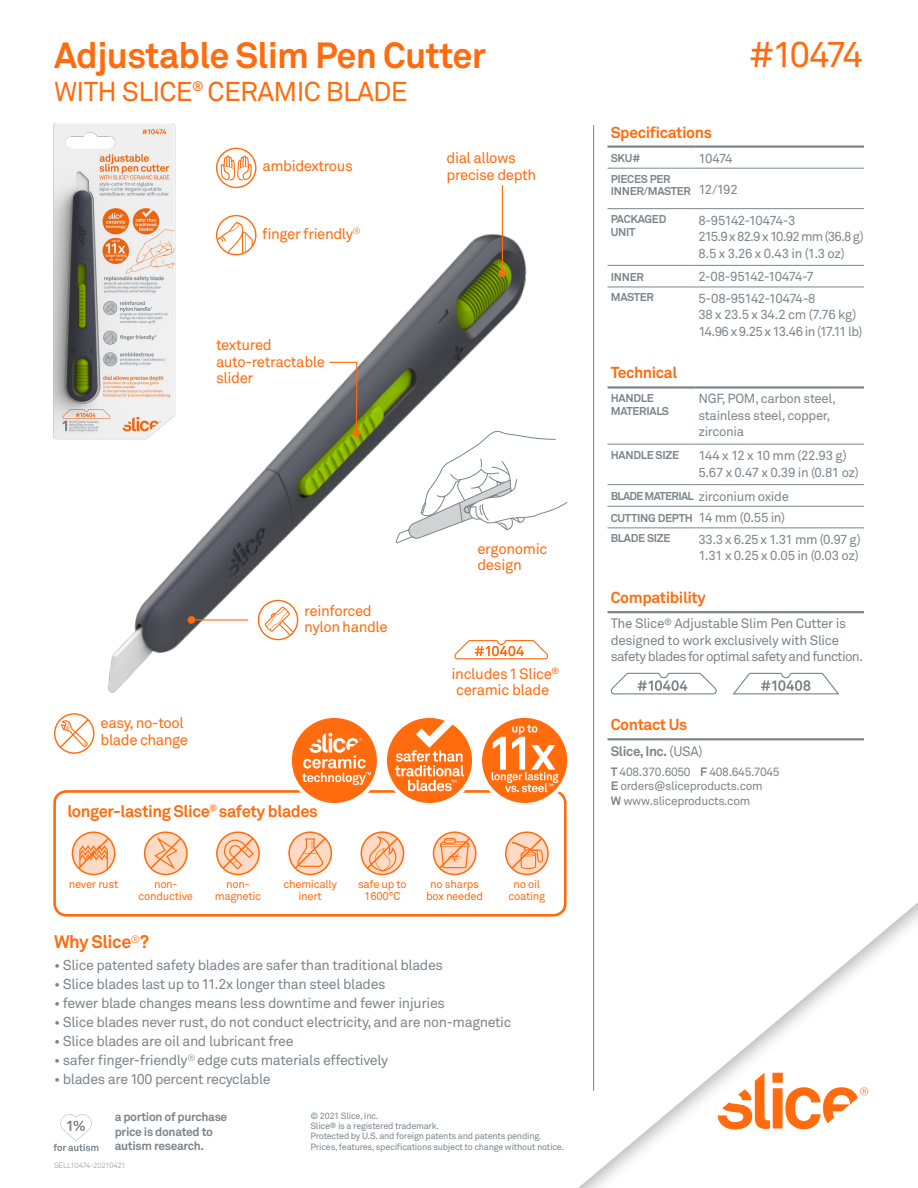
<style>
.page{position:relative;width:918px;height:1188px;background:#fff}
.page>*{position:absolute;margin:0;border:0;box-sizing:border-box;transform-origin:0 0}
.t1{font:700 36px "Akkurat";letter-spacing:-.02em;color:#ff6b0d}
.t2{font:36px "Akkurat";letter-spacing:-.085em;color:#ff6b0d}
.t3{font:27px "Akkurat";letter-spacing:-.025em;color:#ff6b0d}
.t4{font:700 18px "Akkurat";letter-spacing:-.025em;color:#ff6b0d}
.t5{font:700 16.5px "Akkurat";letter-spacing:-.025em;color:#ff6b0d}
.t6{font:700 15.75px "Akkurat";letter-spacing:-.025em;color:#ff6b0d}
.t7{font:15px/16.5px "Akkurat";letter-spacing:-.03em;color:#ff6b0d}
.t8{font:14.25px "Akkurat";letter-spacing:-.025em;color:#7c858c}
.t9{font:13.5px/16.5px "Akkurat";letter-spacing:-.03em;color:#7c858c}
.t10{font:700 13.5px "Akkurat";letter-spacing:-.025em;color:#7c858c}
.t11{font:13.2px/16.5px "Akkurat";letter-spacing:-.025em;color:#7c858c}
.t12{font:13.2px "Akkurat";letter-spacing:-.06em;color:#7c858c}
.t13{font:12px "Akkurat";letter-spacing:-.025em;color:#7c858c}
.t14{font:700 12px/14.2px "Akkurat";letter-spacing:-.025em;color:#7c858c}
.t15{font:700 11.25px/12.8px "Akkurat";letter-spacing:-.025em;color:#7c858c}
.t16{font:11.25px/12px "Akkurat";letter-spacing:-.025em;color:#ff6b0d;text-align:center}
.t17{font:700 11.25px "Akkurat";letter-spacing:-.06em;color:#7c858c}
.t18{font:9px/10.4px "Akkurat";letter-spacing:-.025em;color:#7c858c}
.t19{font:300 7.5px "Akkurat";letter-spacing:-.035em;color:#7c858c}
.s1{font-weight:400}
.s2{font-weight:700}
</style>
<div class="page">
<img style="left:108px;top:224px;width:419px;height:469px">
<img style="left:53px;top:123px;width:125px;height:319px">
<hr style="left:608px;top:145px;width:87px;height:3px;background:#7c858c">
<hr style="left:695px;top:145px;width:169px;height:3px;background:#7c858c">
<hr style="left:608px;top:168px;width:87px;height:1px;background:#7c858c">
<hr style="left:695px;top:168px;width:169px;height:1px;background:#7c858c">
<hr style="left:608px;top:208px;width:87px;height:1px;background:#7c858c">
<hr style="left:695px;top:208px;width:169px;height:1px;background:#7c858c">
<hr style="left:608px;top:265px;width:87px;height:1px;background:#7c858c">
<hr style="left:695px;top:265px;width:169px;height:1px;background:#7c858c">
<hr style="left:608px;top:287px;width:87px;height:1px;background:#7c858c">
<hr style="left:695px;top:287px;width:169px;height:1px;background:#7c858c">
<hr style="left:608px;top:386px;width:87px;height:3px;background:#7c858c">
<hr style="left:695px;top:386px;width:169px;height:3px;background:#7c858c">
<hr style="left:608px;top:444px;width:87px;height:1px;background:#7c858c">
<hr style="left:695px;top:444px;width:169px;height:1px;background:#7c858c">
<hr style="left:608px;top:484px;width:87px;height:1px;background:#7c858c">
<hr style="left:695px;top:484px;width:169px;height:1px;background:#7c858c">
<hr style="left:608px;top:506px;width:87px;height:1px;background:#7c858c">
<hr style="left:695px;top:506px;width:169px;height:1px;background:#7c858c">
<hr style="left:608px;top:527px;width:87px;height:1px;background:#7c858c">
<hr style="left:695px;top:527px;width:169px;height:1px;background:#7c858c">
<hr style="left:608px;top:611px;width:256px;height:2px;background:#7c858c">
<svg style="left:611px;top:672px;width:228px;height:23px"></svg>
<hr style="left:608px;top:738px;width:256px;height:2px;background:#7c858c">
<hr style="left:593px;top:125px;width:1px;height:966px;background:#7c858c">
<svg style="left:53px;top:1114px;width:45px;height:37px"></svg>
<div style="left:465px;top:831px;width:453px;height:357px;background:#fff"></div>
<svg style="left:718px;top:1073px;width:150px;height:57px"></svg>
<svg style="left:216px;top:215px;width:40px;height:40px"></svg>
<svg style="left:256px;top:600px;width:44px;height:40px"></svg>
<svg style="left:54px;top:713px;width:40px;height:41px"></svg>
<svg style="left:216px;top:148px;width:40px;height:40px"></svg>
<svg style="left:454px;top:639px;width:95px;height:21px"></svg>
<hr style="left:502px;top:185px;width:1px;height:88px;background:#ff6b0d">
<div style="left:499px;top:269px;width:7px;height:8px;background:#ff6b0d;border-radius:50%"></div>
<svg style="left:328px;top:361px;width:30px;height:73px"></svg>
<div style="left:353px;top:429px;width:7px;height:8px;background:#ff6b0d;border-radius:50%"></div>
<hr style="left:191px;top:619px;width:57px;height:2px;background:#ff6b0d">
<div style="left:188px;top:616px;width:7px;height:8px;background:#ff6b0d;border-radius:50%"></div>
<div style="left:53px;top:790px;width:514px;height:127px;border:3px solid #ff6b0d;border-radius:12px"></div>
<svg style="left:288px;top:831px;width:44px;height:44px"></svg>
<svg style="left:72px;top:831px;width:43px;height:44px"></svg>
<div style="left:383px;top:714px;width:93px;height:93px;border:4px solid #fff;border-radius:50%"></div>
<svg style="left:387px;top:718px;width:85px;height:85px"></svg>
<svg style="left:288px;top:714px;width:93px;height:93px;fill:#ff6b0d"></svg>
<svg style="left:302px;top:733px;width:69px;height:52px;background:#ff914c"></svg>
<svg style="left:478px;top:714px;width:93px;height:93px;fill:#ff6c0e"></svg>
<svg style="left:492px;top:725px;width:66px;height:67px"></svg>
<svg style="left:144px;top:831px;width:44px;height:44px"></svg>
<svg style="left:216px;top:831px;width:44px;height:44px"></svg>
<svg style="left:361px;top:831px;width:43px;height:44px"></svg>
<svg style="left:505px;top:831px;width:44px;height:44px"></svg>
<svg style="left:433px;top:831px;width:44px;height:44px"></svg>
<svg style="left:395px;top:429px;width:173px;height:115px"></svg>
<p class="t1" style="left:54px;top:32px;width:434px">Adjustable Slim Pen Cutter</p>
<p class="t3" style="left:54px;top:74px;width:355px">WITH SLICE<sup>®</sup> CERAMIC BLADE</p>
<p class="t7" style="left:263px;top:157px;width:92px">ambidextrous</p>
<p class="t7" style="left:447px;top:149px;width:91px;line-height:17.2px">dial allows precise depth</p>
<p class="t7" style="left:262px;top:225px;width:100px">finger friendly<sup>®</sup></p>
<p class="t7" style="left:216px;top:336px;width:111px">textured auto-retractable slider</p>
<p class="t7" style="left:101px;top:715px;width:89px">easy, no-tool blade change</p>
<p class="t7" style="left:304px;top:602px;width:85px">reinforced nylon handle</p>
<p class="t5" style="left:68px;top:801px;width:252px">longer-lasting Slice<sup>®</sup> safety blades</p>
<p class="t7" style="left:477px;top:540px;width:72px">ergonomic design</p>
<p class="t7" style="left:452px;top:665px;width:109px">includes 1 Slice<sup>®</sup></p>
<p class="t7" style="left:456px;top:681px;width:95px">ceramic blade</p>
<p class="t16" style="left:139px;top:878px;width:56px">non&shy;conductive</p>
<p class="t16" style="left:215px;top:878px;width:48px">non&shy;magnetic</p>
<p class="t16" style="left:358px;top:878px;width:50px">safe up to<br>1600°C</p>
<p class="t16" style="left:426px;top:878px;width:59px">no sharps box needed</p>
<p class="t16" style="left:508px;top:878px;width:38px">no oil coating</p>
<p class="t4" style="left:54px;top:931px;width:97px">Why Slice<sup>®</sup>?</p>
<p class="t8" style="left:54px;top:956px;width:391px">• Slice patented safety blades are safer than traditional blades</p>
<p class="t8" style="left:54px;top:975px;width:333px">• Slice blades last up to 11.2x longer than steel blades</p>
<p class="t8" style="left:54px;top:994px;width:393px">• fewer blade changes means less downtime and fewer injuries</p>
<p class="t8" style="left:54px;top:1013px;width:459px">• Slice blades never rust, do not conduct electricity, and are non-magnetic</p>
<p class="t8" style="left:54px;top:1032px;width:241px">• Slice blades are oil and lubricant free</p>
<p class="t8" style="left:54px;top:1051px;width:336px">• safer finger-friendly<sup>®</sup> edge cuts materials effectively</p>
<p class="t8" style="left:54px;top:1070px;width:218px">• blades are 100 percent recyclable</p>
<p class="t16" style="left:284px;top:878px;width:55px">chemically inert</p>
<p class="t16" style="left:69px;top:878px;width:51px">never rust</p>
<p class="t14" style="left:115px;top:1110px;width:114px">a portion of purchase price is donated to autism research.</p>
<p class="t18" style="left:310px;top:1110px;width:255px">© 2021 Slice, Inc.<br>Slice<sup>®</sup> is a registered trademark.<br>Protected by U.S. and foreign patents and patents pending.<br>Prices, features, specifications subject to change without notice.</p>
<p class="t19" style="left:54px;top:1161px;width:73px">SELL10474-20210421</p>
<p class="t2" style="left:748px;top:32px;width:117px">#10474</p>
<p class="t6" style="left:611px;top:122px;width:103px">Specifications</p>
<p class="t15" style="left:611px;top:152px;width:32px">SKU#</p>
<p class="t11" style="left:698px;top:150px;width:36px">10474</p>
<p class="t15" style="left:611px;top:172px;width:82px">PIECES PER<br>INNER/MASTER</p>
<p class="t11" style="left:698px;top:181px;width:41px">12/192</p>
<p class="t15" style="left:611px;top:213px;width:57px">PACKAGED<br>UNIT</p>
<p class="t12" style="left:698px;top:212px;width:98px">8-95142-10474-3</p>
<p class="t12" style="left:698px;top:228px;width:167px">215.9 x 82.9 x 10.92 mm (36.8 g)</p>
<p class="t11" style="left:698px;top:244px;width:148px">8.5 x 3.26 x 0.43 in (1.3 oz)</p>
<p class="t15" style="left:611px;top:270px;width:35px">INNER</p>
<p class="t12" style="left:698px;top:269px;width:117px">2-08-95142-10474-7</p>
<p class="t15" style="left:611px;top:291px;width:45px">MASTER</p>
<p class="t12" style="left:698px;top:290px;width:119px">5-08-95142-10474-8</p>
<p class="t11" style="left:698px;top:306px;width:160px">38 x 23.5 x 34.2 cm (7.76 kg)</p>
<p class="t12" style="left:698px;top:323px;width:165px">14.96 x 9.25 x 13.46 in (17.11 lb)</p>
<p class="t6" style="left:611px;top:363px;width:68px">Technical</p>
<p class="t15" style="left:611px;top:391px;width:60px">HANDLE<br>MATERIALS</p>
<p class="t11" style="left:698px;top:390px;width:139px">NGF, POM, carbon steel, stainless steel, copper, zirconia</p>
<p class="t15" style="left:611px;top:448px;width:70px">HANDLE SIZE</p>
<p class="t11" style="left:698px;top:447px;width:162px">144 x 12 x 10 mm (22.93 g)<br>5.67 x 0.47 x 0.39 in (0.81 oz)</p>
<p class="t17" style="left:611px;top:489px;width:84px">BLADE MATERIAL</p>
<p class="t11" style="left:698px;top:488px;width:92px">zirconium oxide</p>
<p class="t15" style="left:611px;top:511px;width:84px">CUTTING DEPTH</p>
<p class="t11" style="left:698px;top:509px;width:88px">14 mm (0.55 in)</p>
<p class="t15" style="left:611px;top:532px;width:61px">BLADE SIZE</p>
<p class="t11" style="left:698px;top:531px;width:164px">33.3 x 6.25 x 1.31 mm (0.97 g)</p>
<p class="t11" style="left:698px;top:547px;width:162px">1.31 x 0.25 x 0.05 in (0.03 oz)</p>
<p class="t6" style="left:611px;top:588px;width:97px">Compatibility</p>
<p class="t9" style="left:611px;top:615px;width:254px">The Slice<sup>®</sup> Adjustable Slim Pen Cutter is designed to work exclusively with Slice safety blades for optimal safety and function.</p>
<p class="t6" style="left:611px;top:715px;width:78px">Contact Us</p>
<p class="t10" style="left:611px;top:743px;width:93px">Slice, Inc. <span class="s1">(USA)</span></p>
<p class="t13" style="left:611px;top:764px;width:170px"><span class="s2">T</span> 408.370.6050 <span class="s2">F</span> 408.645.7045</p>
<p class="t13" style="left:611px;top:779px;width:153px"><span class="s2">E</span> orders@sliceproducts.com</p>
<p class="t13" style="left:611px;top:793px;width:141px"><span class="s2">W</span> www.sliceproducts.com</p>
</div>
